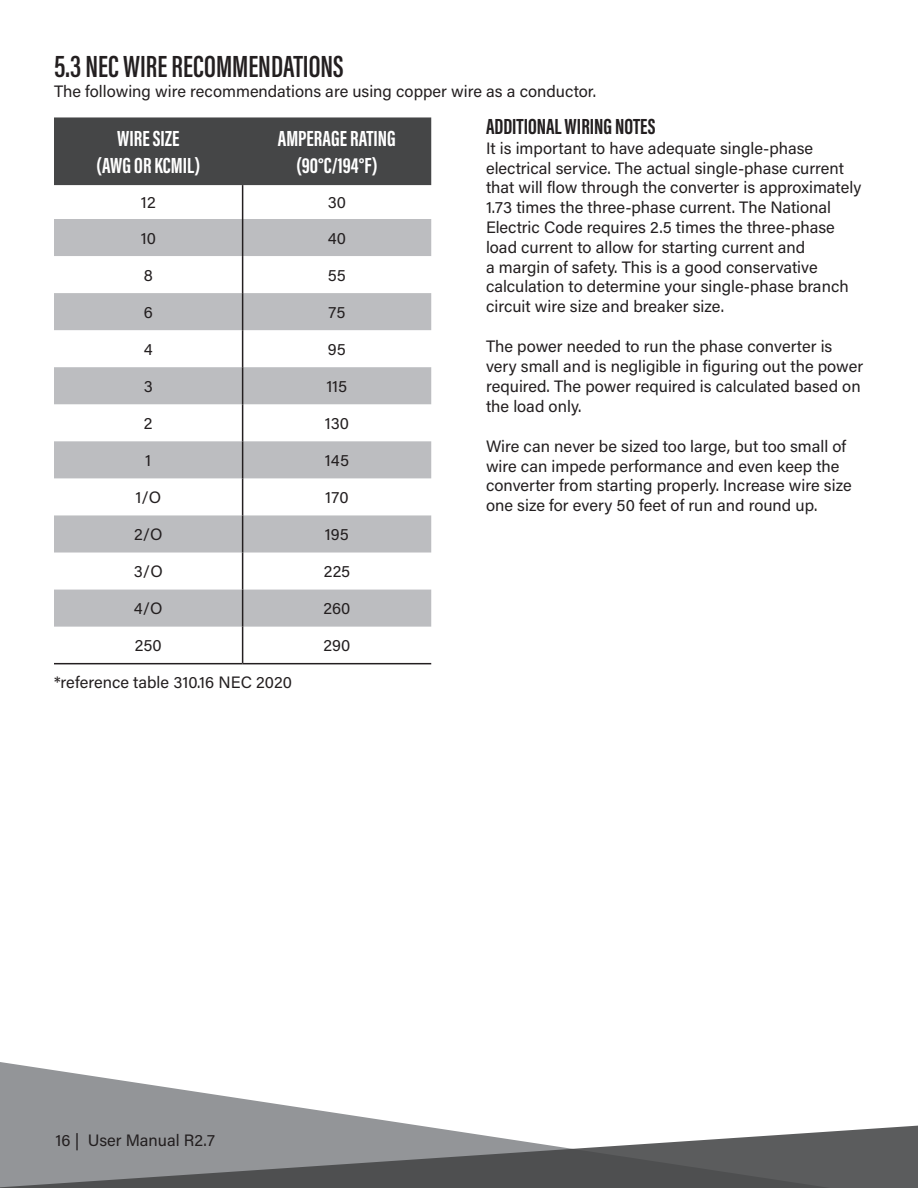
<style>
.page{position:relative;width:918px;height:1188px;background:#fff}
.page>*{position:absolute;margin:0;border:0;box-sizing:border-box;transform-origin:0 0}
.t1{font:600 31.5px "Acumin Pro Extra Cond";color:#231f20}
.t2{font:700 22.5px/27px "Acumin Pro Extra Cond";color:#fff;text-align:center}
.t3{font:700 22.5px "Acumin Pro Extra Cond";color:#231f20}
.t4{font:16.5px/19.8px "Acumin Pro";color:#231f20}
</style>
<div class="page">
<svg style="left:0;top:1062px;width:382px;height:58px"></svg>
<svg style="left:0;top:1120px;width:918px;height:68px;background:#848587"></svg>
<div style="left:54px;top:117px;width:377px;height:68px;background:#454647"></div>
<svg style="left:54px;top:219px;width:377px;height:408px;fill:#bcbdc0"></svg>
<hr style="left:242px;top:185px;width:1px;height:34px;background:#231f20">
<hr style="left:242px;top:219px;width:1px;height:37px;background:#231f20">
<hr style="left:242px;top:330px;width:1px;height:37px;background:#231f20">
<hr style="left:242px;top:256px;width:1px;height:37px;background:#231f20">
<hr style="left:242px;top:293px;width:1px;height:37px;background:#231f20">
<hr style="left:242px;top:367px;width:1px;height:37px;background:#231f20">
<hr style="left:242px;top:404px;width:1px;height:37px;background:#231f20">
<hr style="left:242px;top:441px;width:1px;height:37px;background:#231f20">
<hr style="left:242px;top:478px;width:1px;height:37px;background:#231f20">
<hr style="left:242px;top:515px;width:1px;height:38px;background:#231f20">
<hr style="left:242px;top:553px;width:1px;height:37px;background:#231f20">
<hr style="left:242px;top:590px;width:1px;height:37px;background:#231f20">
<hr style="left:242px;top:627px;width:1px;height:36px;background:#231f20">
<hr style="left:54px;top:663px;width:189px;height:1px;background:#231f20">
<hr style="left:243px;top:663px;width:188px;height:1px;background:#231f20">
<h1 class="t1" style="left:54px;top:47px;width:291px">5.3 NEC WIRE RECOMMENDATIONS</h1>
<p class="t4" style="left:54px;top:81px;width:542px">The following wire recommendations are using copper wire as a conductor.</p>
<h2 class="t2" style="left:96px;top:125px;width:106px">WIRE SIZE<br>(AWG OR KCMIL)</h2>
<h2 class="t2" style="left:278px;top:125px;width:120px">AMPERAGE RATING (90°C/194°F)</h2>
<p class="t4" style="left:141px;top:191px;width:16px">12</p>
<p class="t4" style="left:328px;top:191px;width:20px">30</p>
<p class="t4" style="left:141px;top:227px;width:17px">10</p>
<p class="t4" style="left:328px;top:227px;width:20px">40</p>
<p class="t4" style="left:144px;top:264px;width:11px">8</p>
<p class="t4" style="left:328px;top:264px;width:20px">55</p>
<p class="t4" style="left:144px;top:301px;width:11px">6</p>
<p class="t4" style="left:329px;top:301px;width:18px">75</p>
<p class="t4" style="left:144px;top:338px;width:10px">4</p>
<p class="t4" style="left:328px;top:338px;width:19px">95</p>
<p class="t4" style="left:144px;top:375px;width:11px">3</p>
<p class="t4" style="left:327px;top:375px;width:22px">115</p>
<p class="t4" style="left:144px;top:413px;width:10px">2</p>
<p class="t4" style="left:325px;top:413px;width:26px">130</p>
<p class="t4" style="left:145px;top:450px;width:8px">1</p>
<p class="t4" style="left:325px;top:450px;width:26px">145</p>
<p class="t4" style="left:135px;top:487px;width:27px">1/O</p>
<p class="t4" style="left:325px;top:487px;width:25px">170</p>
<p class="t4" style="left:134px;top:524px;width:30px">2/O</p>
<p class="t4" style="left:325px;top:524px;width:26px">195</p>
<p class="t4" style="left:134px;top:561px;width:30px">3/O</p>
<p class="t4" style="left:324px;top:561px;width:28px">225</p>
<p class="t4" style="left:134px;top:598px;width:30px">4/O</p>
<p class="t4" style="left:323px;top:598px;width:28px">260</p>
<p class="t4" style="left:135px;top:635px;width:28px">250</p>
<p class="t4" style="left:324px;top:635px;width:28px">290</p>
<p class="t4" style="left:54px;top:672px;width:240px">*reference table 310.16 NEC 2020</p>
<h2 class="t3" style="left:486px;top:113px;width:171px">ADDITIONAL WIRING NOTES</h2>
<p class="t4" style="left:486px;top:137px;width:377px">It is important to have adequate single-phase electrical service. The actual single-phase current that will flow through the converter is approximately 1.73 times the three-phase current. The National Electric Code requires 2.5 times the three-phase load current to allow for starting current and<br>a margin of safety. This is a good conservative calculation to determine your single-phase branch circuit wire size and breaker size.</p>
<p class="t4" style="left:486px;top:336px;width:379px">The power needed to run the phase converter is very small and is negligible in figuring out the power required. The power required is calculated based on the load only.</p>
<p class="t4" style="left:486px;top:435px;width:367px">Wire can never be sized too large, but too small of wire can impede performance and even keep the converter from starting properly. Increase wire size one size for every 50 feet of run and round up.</p>
<p class="t4" style="left:56px;top:1130px;width:161px">16 | User Manual R2.7</p>
</div>
